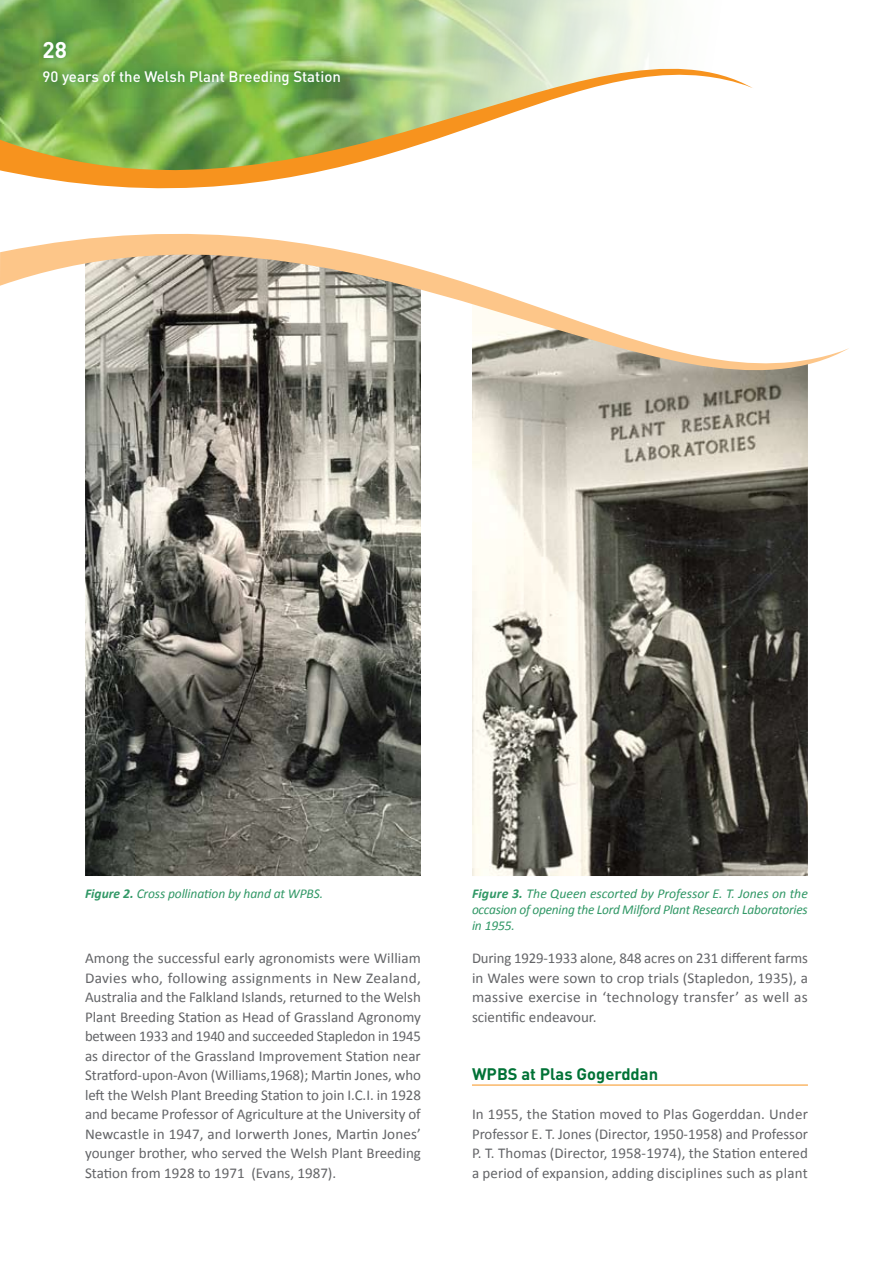
<style>
.page{position:relative;width:893px;height:1263px;background:#fff}
.page>*{position:absolute;margin:0;border:0;box-sizing:border-box;transform-origin:0 0}
.t1{font:700 22.5px "DIN";color:#fff}
.t2{font:700 16.5px "DIN";color:#007236}
.t3{font:15px/19.5px "Calibri";letter-spacing:.01em;color:#636467;text-align:justify}
.t4{font:500 15px "DIN";color:#fff}
.t5{font:italic 13.5px/16.2px "Calibri";letter-spacing:-.015em;color:#319866;text-align:justify}
.s1{font-weight:700}
</style>
<div class="page">
<img style="left:472px;top:450px;width:336px;height:426px">
<img style="left:85px;top:450px;width:336px;height:426px">
<svg style="left:0;top:262px;width:849px;height:188px"></svg>
<hr style="left:472px;top:1085px;width:336px;height:1px;background:#f7931e">
<svg style="left:0;top:0;width:753px;height:262px"></svg>
<div style="left:34px;top:32px;width:314px;height:60px;background:#007236;opacity:.75"></div>
<h1 class="t1" style="left:43px;top:35px;width:26px">28</h1>
<p class="t4" style="left:43px;top:67px;width:300px">90 years of the Welsh Plant Breeding Station</p>
<p class="t5" style="left:85px;top:884px;width:240px"><span class="s1">Figure 2.</span> Cross pollination by hand at WPBS.</p>
<p class="t5" style="left:472px;top:884px;width:337px"><span class="s1">Figure 3.</span> The Queen escorted by Professor E. T. Jones on the occasion of opening the Lord Milford Plant Research Laboratories in 1955.</p>
<p class="t3" style="left:85px;top:948px;width:337px">Among the successful early agronomists were William Davies who, following assignments in New Zealand, Australia and the Falkland Islands, returned to the Welsh Plant Breeding Station as Head of Grassland Agronomy between 1933 and 1940 and succeeded Stapledon in 1945 as director of the Grassland Improvement Station near Stratford-upon-Avon (Williams,1968); Martin Jones, who left the Welsh Plant Breeding Station to join I.C.I. in 1928 and became Professor of Agriculture at the University of Newcastle in 1947, and Iorwerth Jones, Martin Jones’ younger brother, who served the Welsh Plant Breeding Station from 1928 to 1971 (Evans, 1987).</p>
<p class="t3" style="left:472px;top:948px;width:337px">During 1929-1933 alone, 848 acres on 231 different farms in Wales were sown to crop trials (Stapledon, 1935), a massive exercise in ‘technology transfer’ as well as scientific endeavour.</p>
<p class="t2" style="left:472px;top:1064px;width:188px">WPBS at Plas Gogerddan</p>
<p class="t3" style="left:472px;top:1104px;width:337px">In 1955, the Station moved to Plas Gogerddan. Under Professor E. T. Jones (Director, 1950-1958) and Professor P. T. Thomas (Director, 1958-1974), the Station entered a period of expansion, adding disciplines such as plant</p>
</div>
